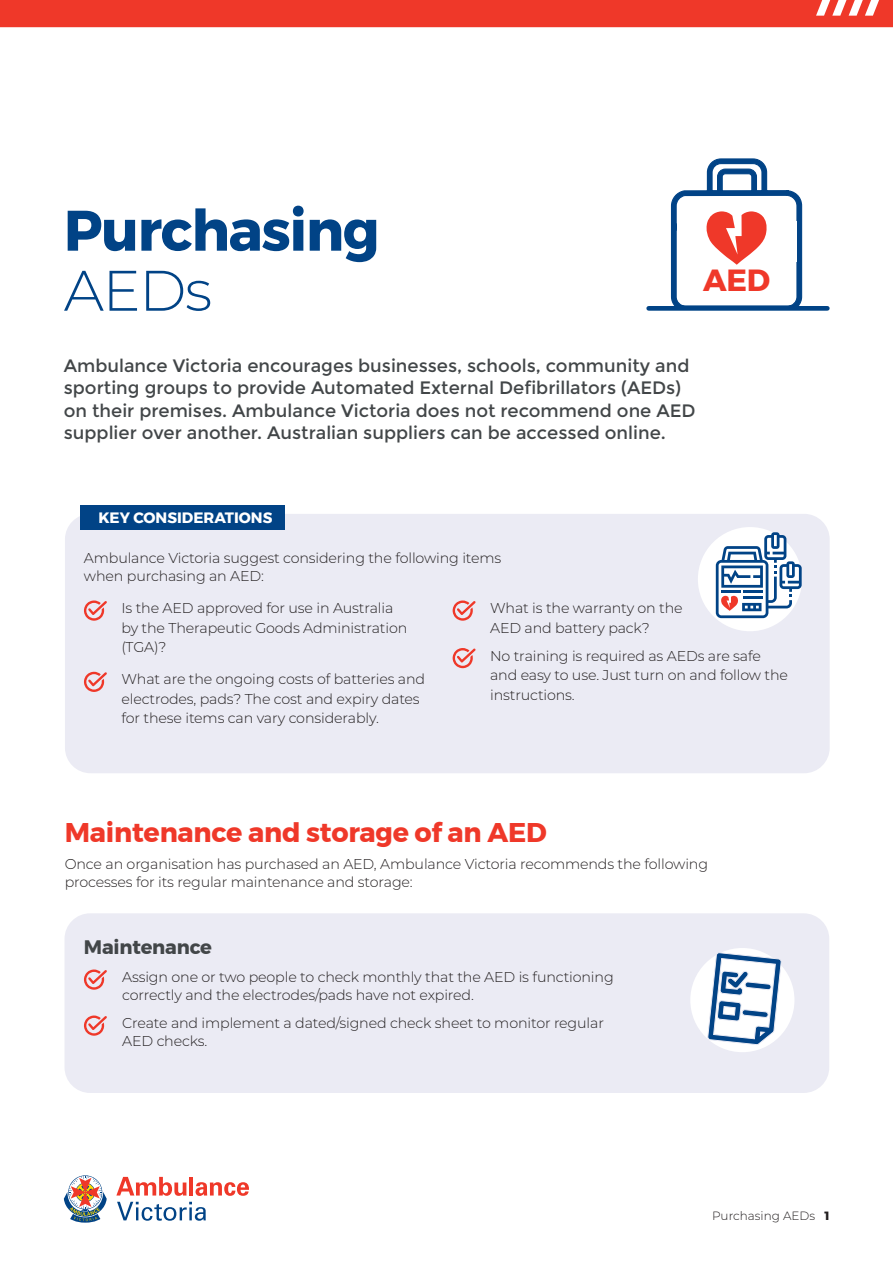
<style>
.page{position:relative;width:893px;height:1263px;background:#fff}
.page>*{position:absolute;margin:0;border:0;box-sizing:border-box;transform-origin:0 0}
.t1{font:700 57px "Montserrat";letter-spacing:-.025em;color:#014386}
.t2{font:300 57px "Montserrat";color:#014386}
.t3{font:700 30.45px "Montserrat";color:#ef3829}
.t4{font:700 27px "Montserrat";letter-spacing:-.01em;color:#ef3829}
.t5{font:700 19.5px "Montserrat";letter-spacing:-.01em;color:#424648}
.t6{font:18px/22.5px "Montserrat";color:#424648}
.t7{font:700 15px "Montserrat";color:#fff}
.t8{font:300 14.25px/19.5px "Montserrat";letter-spacing:-.01em;color:#231f20}
.t9{font:300 12px "Montserrat";color:#231f20}
.s1{font-weight:800}
</style>
<div class="page">
<svg style="left:63px;top:1175px;width:44px;height:48px"></svg>
<svg style="left:116px;top:1177px;width:71px;height:19px"></svg>
<hr style="left:189px;top:1177px;width:4px;height:18px;background:#ef3829">
<svg style="left:196px;top:1182px;width:53px;height:14px"></svg>
<svg style="left:117px;top:1202px;width:89px;height:19px"></svg>
<div style="left:0;top:0;width:893px;height:27px;background:#ef3829"></div>
<div style="left:65px;top:514px;width:765px;height:259px;background:#ebebf4;border-radius:26px"></div>
<div style="left:81px;top:505px;width:204px;height:25px;background:#014386"></div>
<div style="left:698px;top:527px;width:104px;height:104px;background:#fff;border-radius:50%"></div>
<svg style="left:716px;top:532px;width:86px;height:86px"></svg>
<div style="left:65px;top:913px;width:764px;height:180px;background:#ebebf4;border-radius:26px"></div>
<svg style="left:84px;top:969px;width:23px;height:21px"></svg>
<svg style="left:84px;top:1015px;width:23px;height:21px"></svg>
<svg style="left:670px;top:158px;width:133px;height:148px"></svg>
<div style="left:649px;top:306px;width:178px;height:5px;background:#014386"></div>
<svg style="left:84px;top:600px;width:23px;height:21px"></svg>
<svg style="left:84px;top:672px;width:23px;height:20px"></svg>
<svg style="left:453px;top:600px;width:23px;height:21px"></svg>
<svg style="left:453px;top:648px;width:23px;height:20px"></svg>
<div style="left:690px;top:948px;width:104px;height:104px;background:#fff;border-radius:50%"></div>
<svg style="left:707px;top:952px;width:75px;height:94px"></svg>
<h1 class="t1" style="left:64px;top:185px;width:317px">Purchasing</h1>
<h1 class="t2" style="left:64px;top:252px;width:150px">AEDs</h1>
<h2 class="t3" style="left:703px;top:256px;width:69px">AED</h2>
<p class="t6" style="left:64px;top:354px;width:633px">Ambulance Victoria encourages businesses, schools, community and sporting groups to provide Automated External Defibrillators (AEDs) on their premises. Ambulance Victoria does not recommend one AED supplier over another. Australian suppliers can be accessed online.</p>
<p class="t7" style="left:98px;top:506px;width:175px">KEY CONSIDERATIONS</p>
<p class="t8" style="left:84px;top:548px;width:419px;line-height:18px">Ambulance Victoria suggest considering the following items when purchasing an AED:</p>
<p class="t8" style="left:121px;top:598px;width:287px">Is the AED approved for use in Australia by the Therapeutic Goods Administration (TGA)?</p>
<p class="t8" style="left:121px;top:669px;width:305px">What are the ongoing costs of batteries and electrodes, pads? The cost and expiry dates for these items can vary considerably.</p>
<p class="t8" style="left:490px;top:598px;width:194px">What is the warranty on the<br>AED and battery pack?</p>
<p class="t8" style="left:490px;top:645px;width:299px">No training is required as AEDs are safe and easy to use. Just turn on and follow the instructions.</p>
<h3 class="t4" style="left:65px;top:811px;width:483px">Maintenance and storage of an AED</h3>
<p class="t8" style="left:65px;top:854px;width:645px;line-height:18px">Once an organisation has purchased an AED, Ambulance Victoria recommends the following processes for its regular maintenance and storage:</p>
<h3 class="t5" style="left:84px;top:932px;width:129px">Maintenance</h3>
<p class="t8" style="left:122px;top:968px;width:493px;line-height:18px">Assign one or two people to check monthly that the AED is functioning correctly and the electrodes/pads have not expired.</p>
<p class="t8" style="left:122px;top:1014px;width:483px;line-height:18px">Create and implement a dated/signed check sheet to monitor regular<br>AED checks.</p>
<p class="t9" style="left:712px;top:1208px;width:119px">Purchasing AEDs <span class="s1">1</span></p>
</div>
